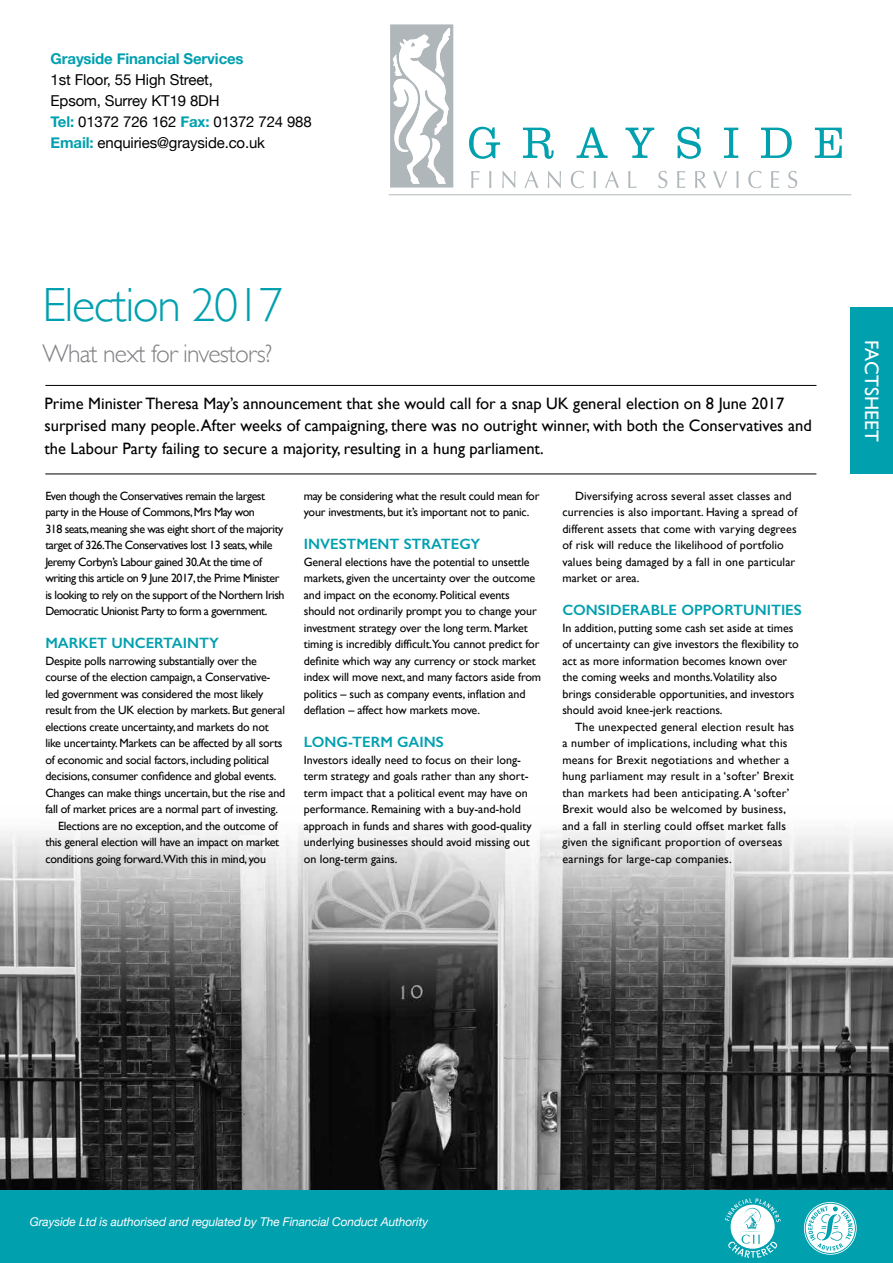
<style>
.page{position:relative;width:893px;height:1263px;background:#fff}
.page>*{position:absolute;margin:0;border:0;box-sizing:border-box;transform-origin:0 0}
.t1{font:300 48px "Gill Sans";letter-spacing:-.03em;color:#00a0af}
.t2{font:300 25.5px "Gill Sans";letter-spacing:-.03em;color:#808285}
.t3{font:19.5px "Gill Sans";letter-spacing:.01em;color:#fff}
.t4{font:16.5px/22.5px "Gill Sans";color:#000}
.t5{font:15px/21px "Helvetica Neue";letter-spacing:-.01em;color:#000}
.t6{font:600 15px "Gill Sans";color:#00a0af}
.t7{font:700 15px "Helvetica Neue";letter-spacing:-.01em;color:#00a0af}
.t8{font:12px/16.5px "Gill Sans";letter-spacing:-.01em;color:#000}
.t9{font:12px/16.5px "Gill Sans";letter-spacing:-.04em;color:#000}
.t10{font:12px/16.5px "Gill Sans";letter-spacing:.02em;color:#000}
.t11{font:12px/16.5px "Gill Sans";letter-spacing:.01em;color:#000}
.t12{font:italic 12px "Helvetica Neue";letter-spacing:-.01em;color:#fff}
.s1{font-weight:700;color:#00a0af}
</style>
<div class="page">
<img style="left:0;top:826px;width:893px;height:365px">
<hr style="left:45px;top:474px;width:771px;height:1px;background:#000">
<hr style="left:45px;top:385px;width:771px;height:1px;background:#000">
<div style="left:850px;top:308px;width:43px;height:166px;background:#00a0af"></div>
<div style="left:0;top:1191px;width:893px;height:72px;background:#00a0af"></div>
<svg style="left:469px;top:127px;width:31px;height:32px"></svg>
<svg style="left:523px;top:128px;width:31px;height:31px"></svg>
<svg style="left:576px;top:127px;width:32px;height:31px"></svg>
<svg style="left:625px;top:128px;width:29px;height:30px"></svg>
<svg style="left:678px;top:127px;width:23px;height:32px"></svg>
<svg style="left:724px;top:128px;width:14px;height:30px"></svg>
<svg style="left:761px;top:128px;width:31px;height:30px"></svg>
<svg style="left:815px;top:128px;width:27px;height:30px"></svg>
<svg style="left:471px;top:171px;width:9px;height:17px"></svg>
<svg style="left:489px;top:171px;width:2px;height:17px"></svg>
<svg style="left:502px;top:171px;width:14px;height:17px"></svg>
<svg style="left:524px;top:171px;width:14px;height:17px"></svg>
<svg style="left:548px;top:171px;width:13px;height:17px"></svg>
<svg style="left:571px;top:171px;width:13px;height:17px"></svg>
<svg style="left:594px;top:171px;width:2px;height:17px"></svg>
<svg style="left:605px;top:171px;width:14px;height:17px"></svg>
<svg style="left:628px;top:171px;width:8px;height:17px"></svg>
<svg style="left:658px;top:171px;width:9px;height:17px"></svg>
<svg style="left:677px;top:171px;width:8px;height:17px"></svg>
<svg style="left:695px;top:171px;width:11px;height:17px"></svg>
<svg style="left:713px;top:171px;width:14px;height:17px"></svg>
<svg style="left:736px;top:171px;width:3px;height:17px"></svg>
<svg style="left:748px;top:171px;width:14px;height:17px"></svg>
<svg style="left:771px;top:171px;width:8px;height:17px"></svg>
<svg style="left:788px;top:171px;width:9px;height:17px"></svg>
<hr style="left:389px;top:194px;width:462px;height:1px;background:#b0b7bb">
<svg style="left:390px;top:24px;width:63px;height:164px"></svg>
<svg style="left:804px;top:1202px;width:53px;height:53px"></svg>
<svg style="left:725px;top:1198px;width:56px;height:60px"></svg>
<p class="t7" style="left:51px;top:49px;width:195px">Grayside Financial Services</p>
<p class="t5" style="left:51px;top:69px;width:263px">1st Floor, 55 High Street,<br>Epsom, Surrey KT19 8DH<br><span class="s1">Tel:</span> 01372 726 162 <span class="s1">Fax:</span> 01372 724 988<br><span class="s1">Email:</span> enquiries@grayside.co.uk</p>
<h1 class="t1" style="left:43px;top:277px;width:242px">Election 2017</h1>
<h2 class="t2" style="left:43px;top:339px;width:231px">What next for investors?</h2>
<p class="t4" style="left:44px;top:392px;width:769px">Prime Minister Theresa May’s announcement that she would call for a snap UK general election on 8 June 2017 surprised many people. After weeks of campaigning, there was no outright winner, with both the Conservatives and the Labour Party failing to secure a majority, resulting in a hung parliament.</p>
<p class="t9" style="left:45px;top:487px;width:241px">Even though the Conservatives remain the largest party in the House of Commons, Mrs May won<br>318 seats, meaning she was eight short of the majority target of 326.The Conservatives lost 13 seats, while Jeremy Corbyn’s Labour gained 30.At the time of writing this article on 9 June 2017, the Prime Minister is looking to rely on the support of the Northern Irish Democratic Unionist Party to form a government.</p>
<p class="t6" style="left:45px;top:634px;width:175px">MARKET UNCERTAINTY</p>
<p class="t8" style="left:45px;top:652px;width:213px">Despite polls narrowing substantially over the</p>
<p class="t8" style="left:45px;top:669px;width:227px">course of the election campaign, a Conservative-</p>
<p class="t8" style="left:45px;top:685px;width:220px">led government was considered the most likely</p>
<p class="t8" style="left:45px;top:702px;width:241px">result from the UK election by markets. But general</p>
<p class="t8" style="left:45px;top:718px;width:225px">elections create uncertainty, and markets do not</p>
<p class="t8" style="left:45px;top:735px;width:239px">like uncertainty. Markets can be affected by all sorts</p>
<p class="t8" style="left:45px;top:751px;width:225px">of economic and social factors, including political</p>
<p class="t8" style="left:45px;top:768px;width:233px">decisions, consumer confidence and global events.</p>
<p class="t8" style="left:45px;top:784px;width:241px">Changes can make things uncertain, but the rise and</p>
<p class="t8" style="left:45px;top:801px;width:234px">fall of market prices are a normal part of investing.</p>
<p class="t8" style="left:58px;top:817px;width:221px">Elections are no exception, and the outcome of</p>
<p class="t8" style="left:45px;top:834px;width:235px">this general election will have an impact on market</p>
<p class="t8" style="left:45px;top:850px;width:222px">conditions going forward.With this in mind, you</p>
<p class="t8" style="left:304px;top:487px;width:237px">may be considering what the result could mean for your investments, but it’s important not to panic.</p>
<p class="t6" style="left:304px;top:535px;width:178px">INVESTMENT STRATEGY</p>
<p class="t8" style="left:304px;top:553px;width:239px">General elections have the potential to unsettle markets, given the uncertainty over the outcome and impact on the economy. Political events should not ordinarily prompt you to change your investment strategy over the long term. Market timing is incredibly difficult.You cannot predict for definite which way any currency or stock market index will move next, and many factors aside from politics – such as company events, inflation and deflation – affect how markets move.</p>
<p class="t6" style="left:304px;top:733px;width:141px">LONG-TERM GAINS</p>
<p class="t8" style="left:304px;top:751px;width:229px">Investors ideally need to focus on their long&shy;term strategy and goals rather than any short&shy;term impact that a political event may have on performance. Remaining with a buy-and-hold approach in funds and shares with good-quality underlying businesses should avoid missing out on long-term gains.</p>
<p class="t11" style="left:562px;top:487px;width:237px;text-indent:13px">Diversifying across several asset classes and currencies is also important. Having a spread of different assets that come with varying degrees of risk will reduce the likelihood of portfolio values being damaged by a fall in one particular market or area.</p>
<p class="t6" style="left:562px;top:601px;width:241px">CONSIDERABLE OPPORTUNITIES</p>
<p class="t8" style="left:562px;top:619px;width:238px">In addition, putting some cash set aside at times of uncertainty can give investors the flexibility to act as more information becomes known over the coming weeks and months.Volatility also brings considerable opportunities, and investors should avoid knee-jerk reactions.</p>
<p class="t10" style="left:562px;top:718px;width:233px;text-indent:13px">The unexpected general election result has a number of implications, including what this means for Brexit negotiations and whether a hung parliament may result in a ‘softer’ Brexit than markets had been anticipating. A ‘softer’ Brexit would also be welcomed by business, and a fall in sterling could offset market falls given the significant proportion of overseas earnings for large-cap companies.</p>
<h3 class="t3" style="left:883px;top:340px;width:104px;rotate:90deg">FACTSHEET</h3>
<p class="t12" style="left:30px;top:1214px;width:400px">Grayside Ltd is authorised and regulated by The Financial Conduct Authority</p>
</div>
